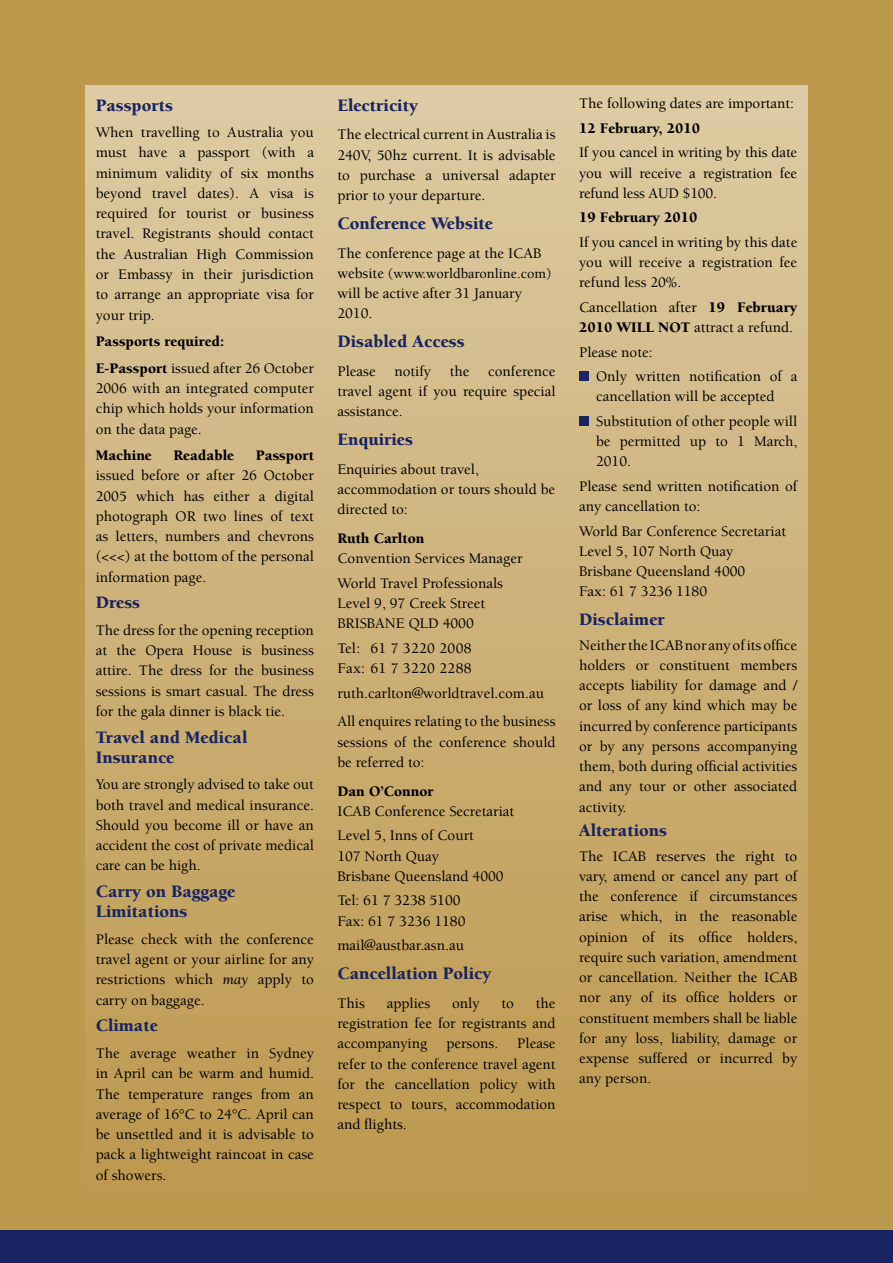
<style>
.page{position:relative;width:893px;height:1263px;background:#bb994d}
.page>*{position:absolute;margin:0;border:0;box-sizing:border-box;transform-origin:0 0}
.t1{font:900 18px/20.2px "Berkeley";color:#1a2461}
.t2{font:500 15px/20.2px "Berkeley";color:#000;text-align:justify}
.t3{font:900 15px/26.7px "Berkeley";color:#000}
.t4{font:500 15px/20.2px "Berkeley";letter-spacing:.02em;color:#000}
.t5{font:500 14.25px "Berkeley";color:#000}
.s1{font-weight:500}
.s2{font-weight:400;font-style:italic}
.s3{font-size:15px}
</style>
<div class="page">
<div style="left:0;top:1230px;width:893px;height:33px;background:#1a2461"></div>
<div style="left:85px;top:85px;width:723px;height:1107px;background:linear-gradient(to bottom,#dccba3,#bb994c)"></div>
<div style="left:579px;top:371px;width:10px;height:10px;background:#1a2461"></div>
<div style="left:579px;top:416px;width:10px;height:10px;background:#1a2461"></div>
<p class="t1" style="left:96px;top:95px;width:79px">Passports</p>
<p class="t2" style="left:96px;top:123px;width:220px">When travelling to Australia you must have a passport (with a minimum validity of six months beyond travel dates). A visa is required for tourist or business travel. Registrants should contact the Australian High Commission or Embassy in their jurisdiction to arrange an appropriate visa for your trip.</p>
<p class="t3" style="left:96px;top:328px;width:220px">Passports required:<br>E-Passport <span class="s1">issued after 26 October</span></p>
<p class="t2" style="left:96px;top:378px;width:220px">2006 with an integrated computer chip which holds your information on the data page.</p>
<p class="t3" style="left:96px;top:442px;width:58px">Machine</p>
<p class="t3" style="left:174px;top:442px;width:62px">Readable</p>
<p class="t3" style="left:256px;top:442px;width:60px">Passport</p>
<p class="t2" style="left:96px;top:466px;width:220px">issued before or after 26 October 2005 which has either a digital photograph OR two lines of text as letters, numbers and chevrons (&lt;&lt;&lt;) at the bottom of the personal information page.</p>
<p class="t1" style="left:96px;top:593px;width:46px">Dress</p>
<p class="t2" style="left:96px;top:620px;width:220px">The dress for the opening reception at the Opera House is business attire. The dress for the business sessions is smart casual. The dress for the gala dinner is black tie.</p>
<p class="t1" style="left:96px;top:727px;width:153px">Travel and Medical<br>Insurance</p>
<p class="t2" style="left:96px;top:775px;width:220px">You are strongly advised to take out both travel and medical insurance.<br>Should you become ill or have an accident the cost of private medical care can be high.</p>
<p class="t1" style="left:96px;top:882px;width:141px">Carry on Baggage<br>Limitations</p>
<p class="t2" style="left:96px;top:929px;width:220px">Please check with the conference travel agent or your airline for any restrictions which <span class="s2">may</span> apply to carry on baggage.</p>
<p class="t1" style="left:96px;top:1016px;width:64px">Climate</p>
<p class="t2" style="left:96px;top:1043px;width:220px">The average weather in Sydney in April can be warm and humid.<br>The temperature ranges from an average of 16°C to 24°C. April can be unsettled and it is advisable to pack a lightweight raincoat in case of showers.</p>
<p class="t1" style="left:337px;top:95px;width:82px">Electricity</p>
<p class="t2" style="left:337px;top:125px;width:220px">The electrical current in Australia is 240V, 50hz current. It is advisable to purchase a universal adapter prior to your departure.</p>
<p class="t1" style="left:337px;top:213px;width:157px">Conference Website</p>
<p class="t2" style="left:337px;top:243px;width:205px">The conference page at the ICAB</p>
<p class="t5" style="left:337px;top:266px;width:216px"><span class="s3">website</span> (www.worldbaronline.com)</p>
<p class="t2" style="left:337px;top:284px;width:186px">will be active after 31 January<br>2010.</p>
<p class="t1" style="left:337px;top:332px;width:129px">Disabled Access</p>
<p class="t2" style="left:337px;top:361px;width:220px">Please notify the conference travel agent if you require special assistance.</p>
<p class="t1" style="left:337px;top:430px;width:77px">Enquiries</p>
<p class="t2" style="left:337px;top:459px;width:219px;text-align:left">Enquiries about travel, accommodation or tours should be directed to:</p>
<p class="t3" style="left:337px;top:525px;width:89px">Ruth Carlton</p>
<p class="t2" style="left:337px;top:547px;width:187px;line-height:24.5px">Convention Services Manager<br>World Travel Professionals</p>
<p class="t2" style="left:337px;top:594px;width:149px">Level 9, 97 Creek Street<br>BRISBANE QLD 4000</p>
<p class="t4" style="left:337px;top:638px;width:136px">Tel: 61 7 3220 2008<br>Fax: 61 7 3220 2288</p>
<p class="t2" style="left:337px;top:679px;width:220px;line-height:28.8px">ruth.carlton@worldtravel.com.au<br>All enquires relating to the business</p>
<p class="t2" style="left:337px;top:732px;width:220px">sessions of the conference should be referred to:</p>
<p class="t3" style="left:337px;top:778px;width:98px">Dan O’Connor</p>
<p class="t2" style="left:337px;top:799px;width:178px;line-height:24.5px">ICAB Conference Secretariat<br>Level 5, Inns of Court</p>
<p class="t2" style="left:337px;top:846px;width:168px">107 North Quay<br>Brisbane Queensland 4000</p>
<p class="t2" style="left:337px;top:891px;width:130px">Tel: 61 7 3238 5100<br>Fax: 61 7 3236 1180</p>
<p class="t2" style="left:337px;top:936px;width:128px">mail@austbar.asn.au</p>
<p class="t1" style="left:337px;top:963px;width:156px">Cancellation Policy</p>
<p class="t2" style="left:337px;top:993px;width:29px">This</p>
<p class="t2" style="left:387px;top:993px;width:45px">applies</p>
<p class="t2" style="left:452px;top:993px;width:29px">only</p>
<p class="t2" style="left:502px;top:993px;width:14px">to</p>
<p class="t2" style="left:337px;top:993px;width:220px;text-indent:199px">the registration fee for registrants and accompanying</p>
<p class="t2" style="left:337px;top:1034px;width:220px;text-indent:180px">Please refer to the conference travel agent for the cancellation policy with respect to tours, accommodation and flights.</p>
<p class="t2" style="left:446px;top:1034px;width:53px">persons.</p>
<p class="t2" style="left:579px;top:94px;width:217px">The following dates are important:</p>
<p class="t3" style="left:579px;top:115px;width:123px">12 February, 2010</p>
<p class="t2" style="left:579px;top:143px;width:220px">If you cancel in writing by this date you will receive a registration fee refund less AUD $100.</p>
<p class="t3" style="left:579px;top:204px;width:120px">19 February 2010</p>
<p class="t2" style="left:579px;top:232px;width:220px">If you cancel in writing by this date you will receive a registration fee refund less 20%.</p>
<p class="t3" style="left:579px;top:297px;width:220px;line-height:20.2px"><span class="s1">Cancellation after</span> 19 February<br>2010 WILL NOT</p>
<p class="t2" style="left:694px;top:317px;width:101px">attract a refund.</p>
<p class="t2" style="left:596px;top:340px;width:203px;line-height:24.6px;text-indent:-17px">Please note:<br>Only written notification of a</p>
<p class="t2" style="left:596px;top:385px;width:203px;line-height:24.5px">cancellation will be accepted<br>Substitution of other people will</p>
<p class="t2" style="left:596px;top:431px;width:203px">be permitted up to 1 March,<br>2010.</p>
<p class="t2" style="left:579px;top:476px;width:220px">Please send written notification of any cancellation to:</p>
<p class="t2" style="left:579px;top:521px;width:209px;text-align:left">World Bar Conference Secretariat<br>Level 5, 107 North Quay<br>Brisbane Queensland 4000<br>Fax: 61 7 3236 1180</p>
<p class="t1" style="left:579px;top:610px;width:87px">Disclaimer</p>
<p class="t2" style="left:579px;top:635px;width:220px">Neither the ICAB nor any of its office holders or constituent members accepts liability for damage and / or loss of any kind which may be incurred by conference participants or by any persons accompanying them, both during official activities and any tour or other associated activity.</p>
<p class="t1" style="left:579px;top:821px;width:90px">Alterations</p>
<p class="t2" style="left:579px;top:846px;width:220px">The ICAB reserves the right to vary, amend or cancel any part of the conference if circumstances arise which, in the reasonable opinion of its office holders, require such variation, amendment or cancellation. Neither the ICAB nor any of its office holders or constituent members shall be liable for any loss, liability, damage or expense suffered or incurred by any person.</p>
</div>
